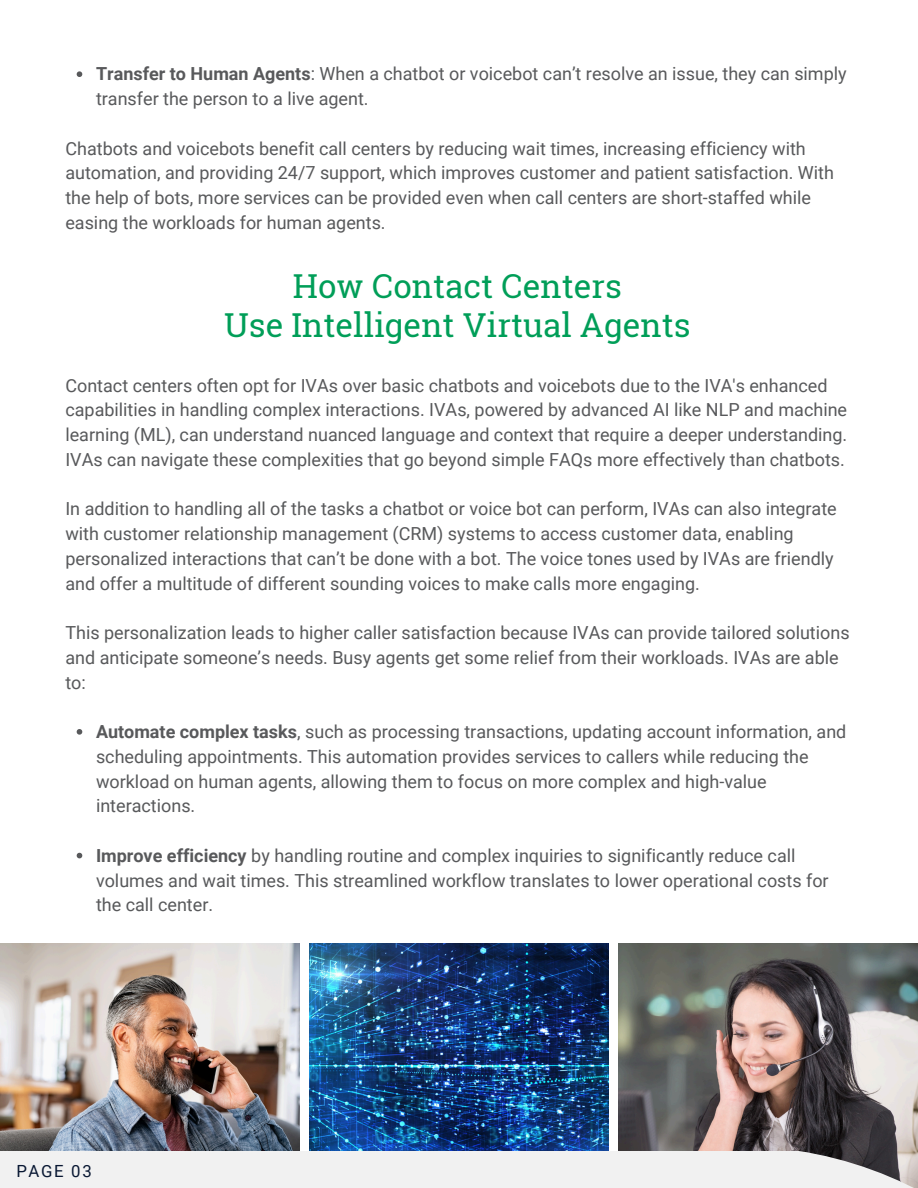
<style>
.page{position:relative;width:918px;height:1188px;background:#fff}
.page>*{position:absolute;margin:0;border:0;box-sizing:border-box;transform-origin:0 0}
.t1{font:33px/39.3px "Roboto Slab";color:#009e58;text-align:center}
.t2{font:18px/24.8px "Roboto";color:#58595b}
.t3{font:16.8px "Roboto";letter-spacing:.1em;color:#091833}
.s1{font-weight:700}
</style>
<div class="page">
<img style="left:309px;top:944px;width:300px;height:208px">
<img style="left:0;top:944px;width:299px;height:208px">
<img style="left:619px;top:944px;width:299px;height:244px">
<div style="left:0;top:1152px;width:917px;height:36px;background:#f1f1f1"></div>
<svg style="left:77px;top:729px;width:5px;height:6px"></svg>
<svg style="left:77px;top:853px;width:5px;height:5px"></svg>
<svg style="left:77px;top:71px;width:5px;height:6px"></svg>
<p class="t2" style="left:96px;top:62px;width:752px"><span class="s1">Transfer to Human Agents</span>: When a chatbot or voicebot can’t resolve an issue, they can simply transfer the person to a live agent.</p>
<p class="t2" style="left:65px;top:136px;width:770px">Chatbots and voicebots benefit call centers by reducing wait times, increasing efficiency with automation, and providing 24/7 support, which improves customer and patient satisfaction. With the help of bots, more services can be provided even when call centers are short-staffed while easing the workloads for human agents.</p>
<p class="t1" style="left:224px;top:266px;width:468px">How Contact Centers<br>Use Intelligent Virtual Agents</p>
<p class="t2" style="left:65px;top:373px;width:783px">Contact centers often opt for IVAs over basic chatbots and voicebots due to the IVA's enhanced capabilities in handling complex interactions. IVAs, powered by advanced AI like NLP and machine learning (ML), can understand nuanced language and context that require a deeper understanding.<br>IVAs can navigate these complexities that go beyond simple FAQs more effectively than chatbots.</p>
<h1 class="t2" style="left:65px;top:497px;width:773px">In addition to handling all of the tasks a chatbot or voice bot can perform, IVAs can also integrate with customer relationship management (CRM) systems to access customer data, enabling personalized interactions that can’t be done with a bot. The voice tones used by IVAs are friendly and offer a multitude of different sounding voices to make calls more engaging.</h1>
<p class="t2" style="left:65px;top:621px;width:786px">This personalization leads to higher caller satisfaction because IVAs can provide tailored solutions and anticipate someone’s needs. Busy agents get some relief from their workloads. IVAs are able to:</p>
<p class="t2" style="left:96px;top:720px;width:752px"><span class="s1">Automate complex tasks</span>, such as processing transactions, updating account information, and scheduling appointments. This automation provides services to callers while reducing the workload on human agents, allowing them to focus on more complex and high-value interactions.</p>
<p class="t2" style="left:96px;top:843px;width:734px"><span class="s1">Improve efficiency</span> by handling routine and complex inquiries to significantly reduce call volumes and wait times. This streamlined workflow translates to lower operational costs for the call center.</p>
<p class="t3" style="left:16px;top:1161px;width:77px">PAGE 03</p>
</div>
